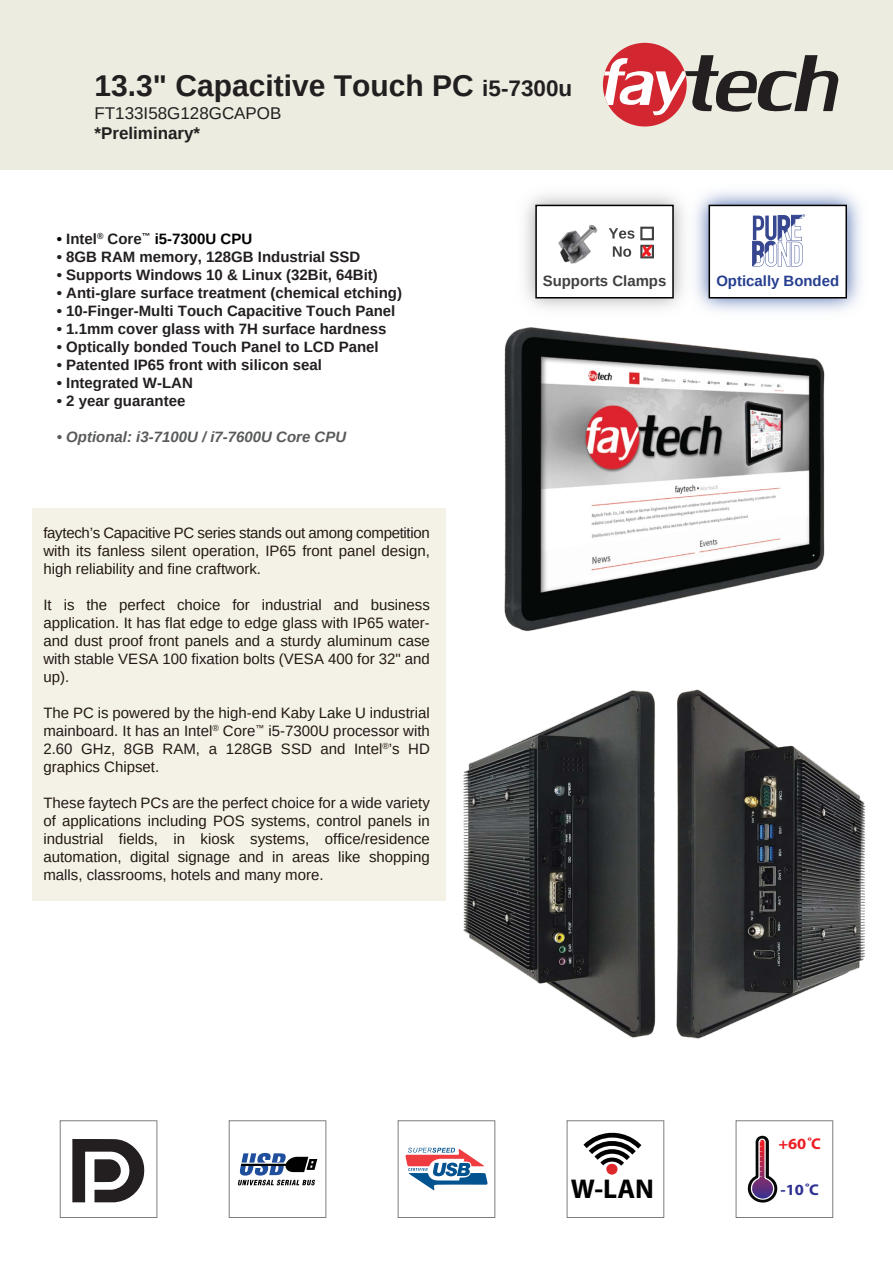
<style>
.page{position:relative;width:893px;height:1263px;background:#fff}
.page>*{position:absolute;margin:0;border:0;box-sizing:border-box;transform-origin:0 0}
.t1{font:700 30px "Arimo";color:#231f20}
.t2{font:700 27.3px "Myriad Pro";color:#010101}
.t3{font:16.95px "Arimo";color:#231f20}
.t4{font:700 16.95px "Arimo";color:#231f20}
.t5{font:700 15.6px "Myriad Pro";color:#ed1d24;scale:1.05 1}
.t6{font:700 15.6px "Myriad Pro";color:#2e3092;scale:1.05 1}
.t7{font:15px/18px "Arimo";color:#231815;text-align:justify}
.t8{font:700 15px "Arimo";color:#231f20}
.t9{font:italic 700 15px "Arimo";color:#595a5c}
.t10{font:700 15px "Arimo";color:#010101}
.t11{font:700 15px "Arimo";color:#253e8f}
.t12{font:700 15px "Arimo";color:#414142}
.s1{font-size:22.5px}
.s2{color:#231f20}
</style>
<div class="page">
<div style="left:0;top:0;width:893px;height:169px;background:#edece0"></div>
<div style="left:603px;top:43px;width:84px;height:84px;background:#d22730;border-radius:50%"></div>
<svg style="left:604px;top:55px;width:235px;height:60px"></svg>
<img style="left:504px;top:327px;width:321px;height:304px">
<img style="left:676px;top:689px;width:190px;height:350px">
<img style="left:463px;top:690px;width:193px;height:348px">
<div style="left:32px;top:508px;width:414px;height:393px;background:#f4f2e7"></div>
<svg style="left:60px;top:1120px;width:97px;height:98px"></svg>
<svg style="left:567px;top:1120px;width:97px;height:98px"></svg>
<svg style="left:736px;top:1120px;width:97px;height:98px"></svg>
<svg style="left:398px;top:1120px;width:97px;height:98px"></svg>
<svg style="left:229px;top:1120px;width:97px;height:98px"></svg>
<img style="left:699px;top:191px;width:162px;height:121px">
<div style="left:709px;top:205px;width:138px;height:93px;background:#fff;border:2px solid #010101"></div>
<svg style="left:752px;top:214px;width:53px;height:53px"></svg>
<img style="left:525px;top:194px;width:174px;height:115px">
<div style="left:535px;top:205px;width:139px;height:93px;background:#fff;border:2px solid #010101"></div>
<img style="left:558px;top:224px;width:40px;height:40px">
<svg style="left:609px;top:228px;width:25px;height:11px"></svg>
<svg style="left:613px;top:246px;width:18px;height:11px"></svg>
<div style="left:640px;top:227px;width:14px;height:13px;border:2px solid #414142"></div>
<div style="left:640px;top:245px;width:14px;height:13px;border:2px solid #414142"></div>
<svg style="left:642px;top:245px;width:11px;height:13px"></svg>
<h1 class="t1" style="left:95px;top:65px;width:479px">13.3" Capacitive Touch PC <span class="s1">i5-7300u</span></h1>
<p class="t3" style="left:95px;top:102px;width:188px">FT133I58G128GCAPOB</p>
<p class="t4" style="left:95px;top:121px;width:107px">*Preliminary*</p>
<p class="t10" style="left:57px;top:229px;width:197px">• <span class="s2">Intel</span><sup>®</sup> <span class="s2">Core</span><sup>™</sup> i5-7300U CPU</p>
<p class="t8" style="left:57px;top:247px;width:305px">• 8GB RAM memory, 128GB Industrial SSD</p>
<p class="t8" style="left:57px;top:265px;width:323px">• Supports Windows 10 &amp; Linux (32Bit, 64Bit)</p>
<p class="t8" style="left:57px;top:283px;width:347px">• Anti-glare surface treatment (chemical etching)</p>
<p class="t8" style="left:57px;top:301px;width:340px">• 10-Finger-Multi Touch Capacitive Touch Panel</p>
<p class="t8" style="left:57px;top:319px;width:331px">• 1.1mm cover glass with 7H surface hardness</p>
<p class="t8" style="left:57px;top:337px;width:323px">• Optically bonded Touch Panel to LCD Panel</p>
<p class="t8" style="left:57px;top:355px;width:267px">• Patented IP65 front with silicon seal</p>
<p class="t8" style="left:57px;top:373px;width:138px">• Integrated W-LAN</p>
<p class="t8" style="left:57px;top:391px;width:130px">• 2 year guarantee</p>
<p class="t9" style="left:57px;top:427px;width:291px">• Optional: i3-7100U / i7-7600U Core CPU</p>
<p class="t7" style="left:43px;top:523px;width:388px">faytech’s Capacitive PC series stands out among competition with its fanless silent operation, IP65 front panel design, high reliability and fine craftwork.</p>
<p class="t7" style="left:43px;top:595px;width:388px">It is the perfect choice for industrial and business application. It has flat edge to edge glass with IP65 water&shy;and dust proof front panels and a sturdy aluminum case with stable VESA 100 fixation bolts (VESA 400 for 32" and up).</p>
<p class="t7" style="left:43px;top:703px;width:388px">The PC is powered by the high-end Kaby Lake U industrial mainboard. It has an Intel<sup>®</sup> Core<sup>™</sup> i5-7300U processor with 2.60 GHz, 8GB RAM, a 128GB SSD and Intel<sup>®</sup>’s HD graphics Chipset.</p>
<p class="t7" style="left:43px;top:793px;width:388px">These faytech PCs are the perfect choice for a wide variety of applications including POS systems, control panels in industrial fields, in kiosk systems, office/residence automation, digital signage and in areas like shopping malls, classrooms, hotels and many more.</p>
<p class="t12" style="left:543px;top:271px;width:125px">Supports Clamps</p>
<p class="t11" style="left:716px;top:271px;width:124px">Optically Bonded</p>
<h2 class="t2" style="left:571px;top:1174px;width:85px">W-LAN</h2>
<p class="t5" style="left:778px;top:1135px;width:42px">+60˚C</p>
<p class="t6" style="left:781px;top:1181px;width:38px">-10˚C</p>
</div>
